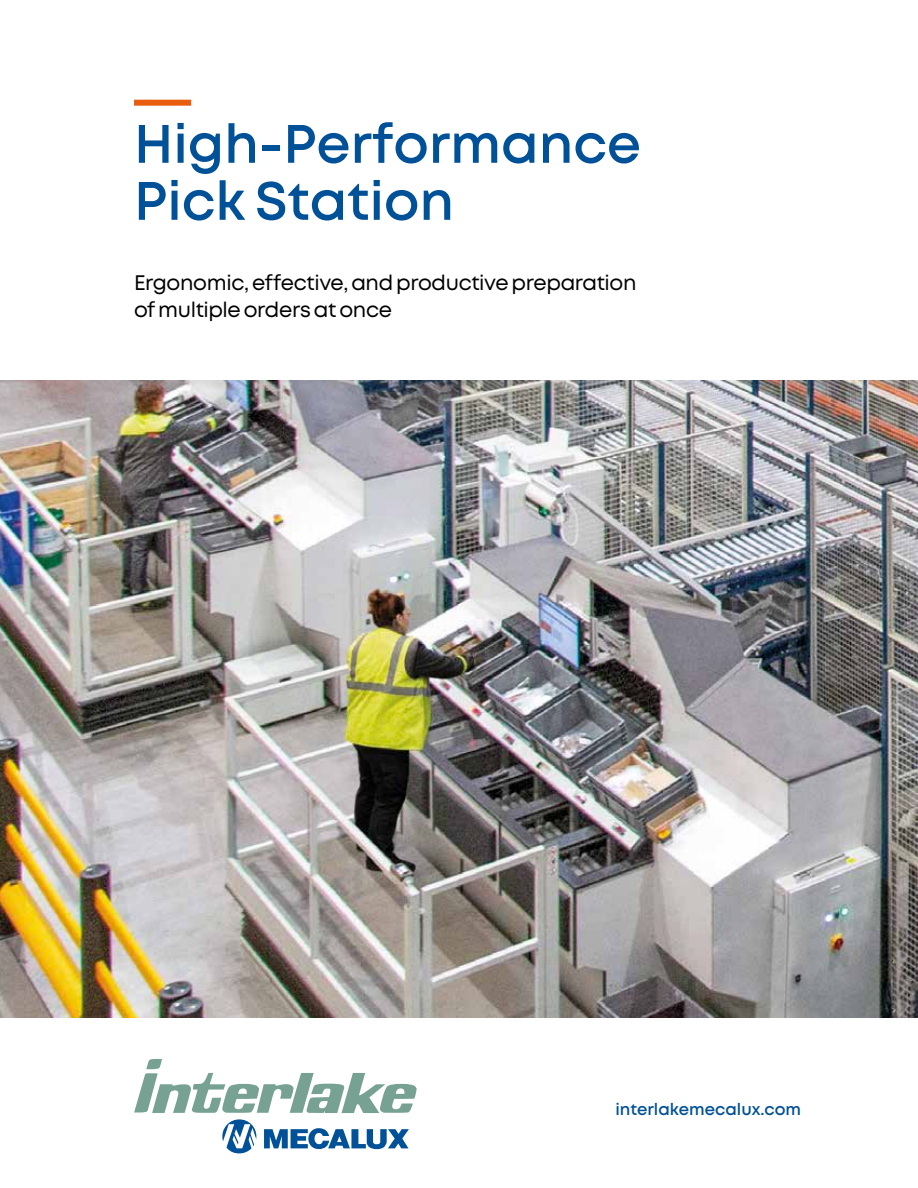
<style>
.page{position:relative;width:918px;height:1188px;background:#fff}
.page>*{position:absolute;margin:0;border:0;box-sizing:border-box;transform-origin:0 0}
.t1{font:600 54px/57px "Mont";color:#005198}
.t2{font:21px/27px "Mont";letter-spacing:-.02em;color:#000}
.t3{font:600 16.5px "Mont";color:#005198}
</style>
<div class="page">
<img style="left:0;top:380px;width:918px;height:638px">
<div style="left:134px;top:100px;width:57px;height:6px;background:#e95d0f"></div>
<svg style="left:222px;top:1119px;width:34px;height:34px"></svg>
<svg style="left:264px;top:1128px;width:145px;height:22px"></svg>
<svg style="left:134px;top:1059px;width:283px;height:54px"></svg>
<h1 class="t1" style="left:134px;top:116px;width:509px">High-Performance<br>Pick Station</h1>
<p class="t2" style="left:134px;top:270px;width:504px">Ergonomic, effective, and productive preparation of multiple orders at once</p>
<p class="t3" style="left:615px;top:1099px;width:187px">interlakemecalux.com</p>
</div>
